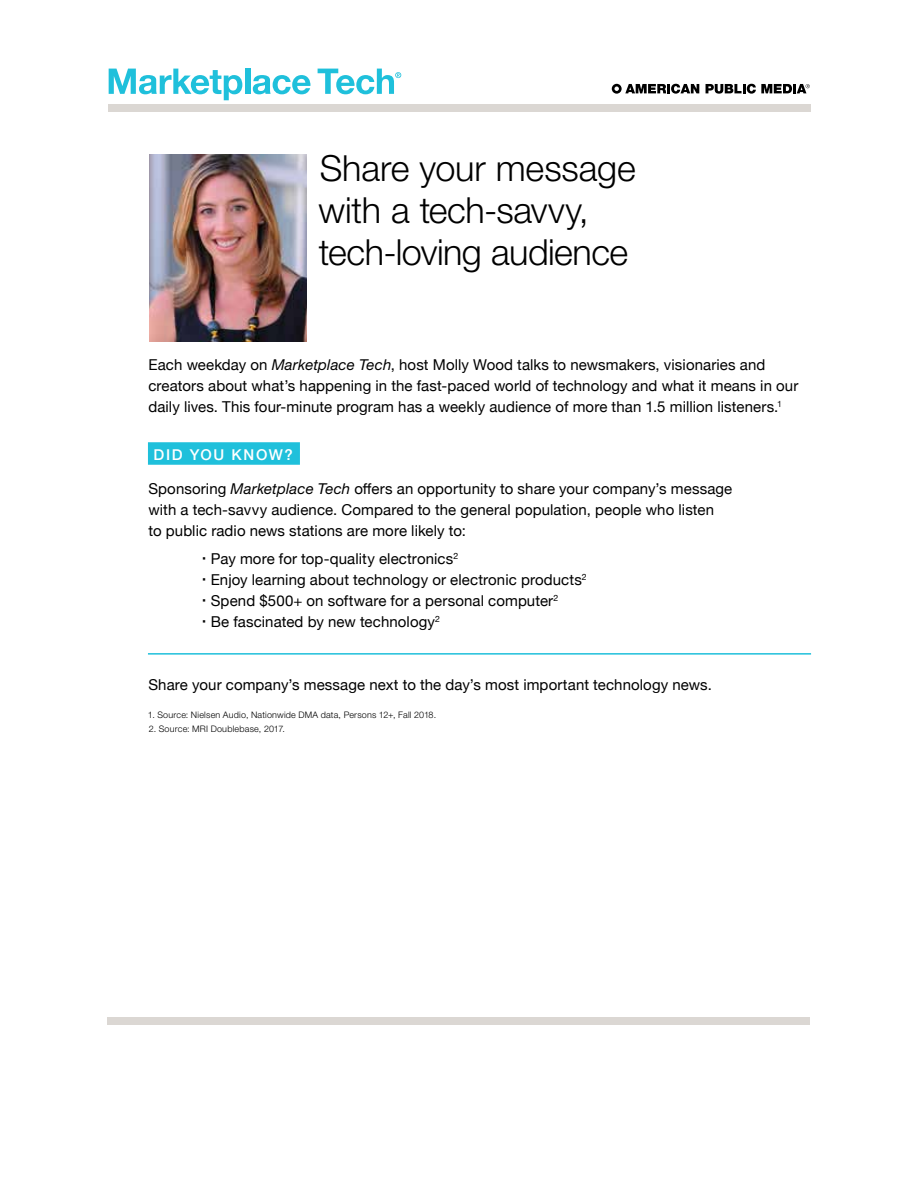
<style>
.page{position:relative;width:918px;height:1188px;background:#fff}
.page>*{position:absolute;margin:0;border:0;box-sizing:border-box;transform-origin:0 0}
.t1{font:300 36px/42px "Helvetica Neue LT Std";letter-spacing:-.01em;color:#000}
.t2{font:15px/21px "Helvetica Neue";letter-spacing:.005em;color:#000}
.t3{font:500 15px "Helvetica Neue LT Std";letter-spacing:.11em;color:#fff}
.t4{font:300 9px "Helvetica Neue LT Std";letter-spacing:.025em;color:#000}
.s1{font-family:"Helvetica Neue LT Std";font-style:italic}
</style>
<div class="page">
<svg style="left:612px;top:84px;width:87px;height:10px"></svg>
<svg style="left:706px;top:84px;width:104px;height:10px"></svg>
<div style="left:108px;top:1017px;width:702px;height:8px;background:#dbd7d3"></div>
<div style="left:109px;top:104px;width:702px;height:8px;background:#dbd7d3"></div>
<div style="left:148px;top:442px;width:152px;height:23px;background:#1fc0db"></div>
<svg style="left:109px;top:69px;width:133px;height:31px"></svg>
<div style="left:245px;top:69px;width:5px;height:25px;background:#1fc0db"></div>
<svg style="left:253px;top:75px;width:58px;height:19px"></svg>
<svg style="left:318px;top:69px;width:83px;height:25px"></svg>
<hr style="left:148px;top:653px;width:663px;height:2px;background:#1fc0db">
<img style="left:149px;top:155px;width:157px;height:186px">
<h1 class="t1" style="left:319px;top:146px;width:319px">Share your message with a tech-savvy, tech-loving audience</h1>
<p class="t2" style="left:148px;top:355px;width:651px">Each weekday on <span class="s1">Marketplace Tech</span>, host Molly Wood talks to newsmakers, visionaries and creators about what’s happening in the fast-paced world of technology and what it means in our daily lives. This four-minute program has a weekly audience of more than 1.5 million listeners.<sup>1</sup></p>
<p class="t3" style="left:154px;top:445px;width:141px">DID YOU KNOW?</p>
<p class="t2" style="left:148px;top:479px;width:585px">Sponsoring <span class="s1">Marketplace Tech</span> offers an opportunity to share your company’s message with a tech-savvy audience. Compared to the general population, people who listen<br>to public radio news stations are more likely to:</p>
<p class="t2" style="left:211px;top:549px;width:378px">Pay more for top-quality electronics<sup>2<br></sup>Enjoy learning about technology or electronic products<sup>2<br></sup>Spend $500+ on software for a personal computer<sup>2<br></sup>Be fascinated by new technology<sup>2</sup></p>
<p class="t2" style="left:148px;top:675px;width:565px">Share your company’s message next to the day’s most important technology news.</p>
<p class="t4" style="left:148px;top:710px;width:290px">1. Source: Nielsen Audio, Nationwide DMA data, Persons 12+, Fall 2018.</p>
<p class="t4" style="left:149px;top:723px;width:138px">2. Source: MRI Doublebase, 2017.</p>
</div>
